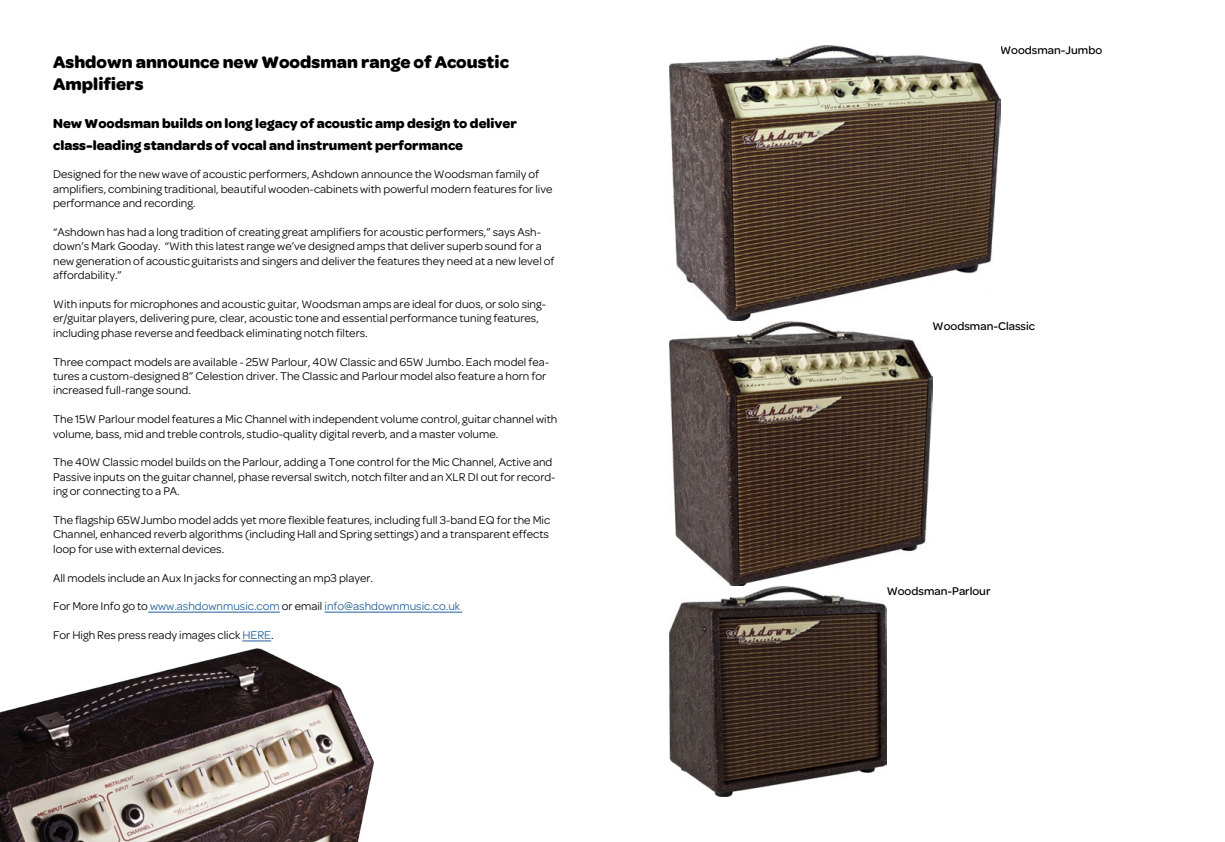
<style>
.page{position:relative;width:1225px;height:842px;background:#fff}
.page>*{position:absolute;margin:0;border:0;box-sizing:border-box;transform-origin:0 0}
.t1{font:700 18px/21.6px "Omnes";color:#000}
.t2{font:700 14px/21.6px "Omnes";color:#000}
.t3{font:12px/14.4px "Omnes";color:#000}
.t4{font:12px "Omnes";color:#215e9e}
.t5{font:500 12px "Omnes";color:#000}
.s1{color:#000}
.s2{color:#215e9e}
</style>
<div class="page">
<hr style="left:148px;top:612px;width:132px;height:1px;background:#215e9e">
<hr style="left:324px;top:612px;width:138px;height:1px;background:#215e9e">
<svg style="left:242px;top:641px;width:29px;height:1px"></svg>
<img style="left:669px;top:45px;width:331px;height:277px">
<img style="left:670px;top:322px;width:262px;height:265px">
<img style="left:669px;top:587px;width:217px;height:210px">
<img style="left:0;top:648px;width:374px;height:194px">
<h1 class="t1" style="left:53px;top:51px;width:457px">Ashdown announce new Woodsman range of Acoustic<br>Amplifiers</h1>
<p class="t2" style="left:53px;top:112px;width:465px">New Woodsman builds on long legacy of acoustic amp design to deliver class-leading standards of vocal and instrument performance</p>
<p class="t3" style="left:53px;top:167px;width:501px">Designed for the new wave of acoustic performers, Ashdown announce the Woodsman family of amplifiers, combining traditional, beautiful wooden-cabinets with powerful modern features for live performance and recording.</p>
<p class="t3" style="left:53px;top:225px;width:503px">“Ashdown has had a long tradition of creating great amplifiers for acoustic performers,” says Ash&shy;down’s Mark Gooday. “With this latest range we’ve designed amps that deliver superb sound for a new generation of acoustic guitarists and singers and deliver the features they need at a new level of affordability.”</p>
<p class="t3" style="left:53px;top:297px;width:494px">With inputs for microphones and acoustic guitar, Woodsman amps are ideal for duos, or solo sing&shy;er/guitar players, delivering pure, clear, acoustic tone and essential performance tuning features, including phase reverse and feedback eliminating notch filters.</p>
<p class="t3" style="left:53px;top:354px;width:497px">Three compact models are available - 25W Parlour, 40W Classic and 65W Jumbo. Each model fea&shy;tures a custom-designed 8” Celestion driver. The Classic and Parlour model also feature a horn for increased full-range sound.</p>
<p class="t3" style="left:53px;top:412px;width:506px">The 15W Parlour model features a Mic Channel with independent volume control, guitar channel with volume, bass, mid and treble controls, studio-quality digital reverb, and a master volume.</p>
<p class="t3" style="left:53px;top:455px;width:504px">The 40W Classic model builds on the Parlour, adding a Tone control for the Mic Channel, Active and<br>Passive inputs on the guitar channel, phase reversal switch, notch filter and an XLR DI out for record&shy;ing or connecting to a PA.</p>
<p class="t3" style="left:53px;top:513px;width:498px;text-align:justify">The flagship 65WJumbo model adds yet more flexible features, including full 3-band EQ for the Mic Channel, enhanced reverb algorithms (including Hall and Spring settings) and a transparent effects loop for use with external devices.</p>
<p class="t3" style="left:53px;top:570px;width:321px">All models include an Aux In jacks for connecting an mp3 player.</p>
<p class="t4" style="left:53px;top:600px;width:409px"><span class="s1">For More Info go to</span> www.ashdownmusic.com <span class="s1">or email</span> info@ashdownmusic.co.uk</p>
<p class="t3" style="left:53px;top:628px;width:222px">For High Res press ready images click <span class="s2">HERE</span>.</p>
<p class="t5" style="left:1000px;top:43px;width:104px">Woodsman-Jumbo</p>
<p class="t5" style="left:932px;top:319px;width:104px">Woodsman-Classic</p>
<p class="t5" style="left:886px;top:584px;width:105px">Woodsman-Parlour</p>
</div>
